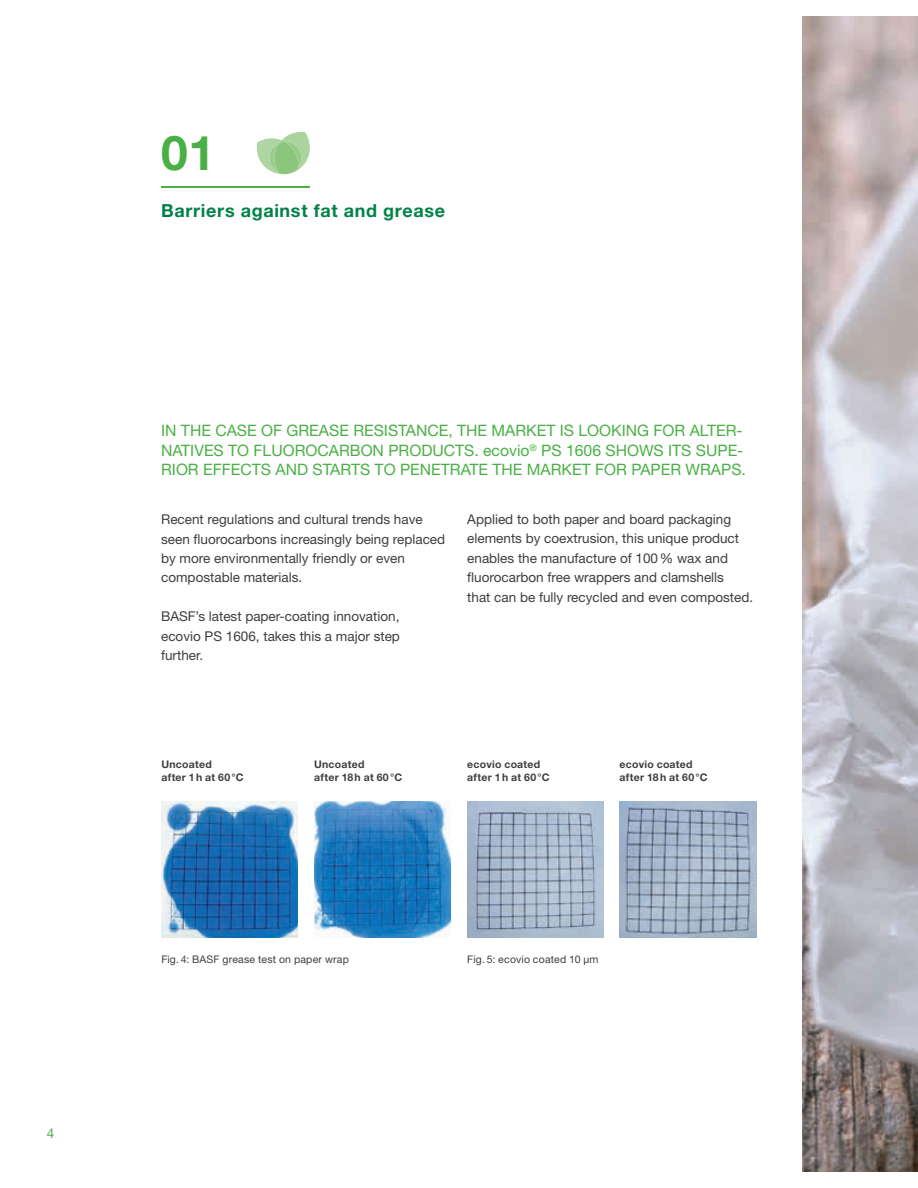
<style>
.page{position:relative;width:918px;height:1188px;background:#fff}
.page>*{position:absolute;margin:0;border:0;box-sizing:border-box;transform-origin:0 0}
.t1{font:700 48px "Helvetica Neue LT Std";color:#49b045}
.t2{font:700 18px "Helvetica Neue LT Std";letter-spacing:.035em;color:#008247}
.t3{font:15.75px/19.5px "Helvetica Neue LT Std";color:#49b045}
.t4{font:13.5px/19.5px "Helvetica Neue LT Std";color:#3e3e3f}
.t5{font:13.5px "Helvetica Neue LT Std";color:#49b045}
.t6{font:700 10.5px/13.5px "Helvetica Neue LT Std";letter-spacing:.025em;color:#3e3e3f}
.t7{font:10.5px "Helvetica Neue LT Std";letter-spacing:.02em;color:#3e3e3f}
</style>
<div class="page">
<img style="left:803px;top:16px;width:115px;height:1156px">
<hr style="left:161px;top:187px;width:149px;height:1px;background:#49b045">
<img style="left:161px;top:801px;width:137px;height:137px">
<img style="left:467px;top:801px;width:137px;height:137px">
<img style="left:314px;top:801px;width:137px;height:137px">
<img style="left:620px;top:801px;width:136px;height:137px">
<svg style="left:256px;top:132px;width:54px;height:42px"></svg>
<p class="t5" style="left:47px;top:1125px;width:9px">4</p>
<h1 class="t1" style="left:161px;top:123px;width:55px">01</h1>
<h2 class="t2" style="left:161px;top:200px;width:286px">Barriers against fat and grease</h2>
<p class="t3" style="left:161px;top:421px;width:586px">IN THE CASE OF GREASE RESISTANCE, THE MARKET IS LOOKING FOR ALTER-<br>NATIVES TO FLUOROCARBON PRODUCTS. ecovio<sup>®</sup> PS 1606 SHOWS ITS SUPE-<br>RIOR EFFECTS AND STARTS TO PENETRATE THE MARKET FOR PAPER WRAPS.</p>
<p class="t4" style="left:161px;top:509px;width:286px">Recent regulations and cultural trends have seen uorocarbons increasingly being replaced by more environmentally friendly or even compostable materials.</p>
<p class="t4" style="left:161px;top:607px;width:240px;text-align:justify">BASF’s latest paper-coating innovation, ecovio PS 1606, takes this a major step further.</p>
<p class="t4" style="left:467px;top:509px;width:265px">Applied to both paper and board packaging</p>
<p class="t4" style="left:467px;top:529px;width:273px">elements by coextrusion, this unique product</p>
<p class="t4" style="left:467px;top:548px;width:262px">enables the manufacture of 100 % wax and</p>
<p class="t4" style="left:474px;top:568px;width:251px">uorocarbon free wrappers and clamshells</p>
<p class="t4" style="left:467px;top:587px;width:287px">that can be fully recycled and even composted.</p>
<p class="t6" style="left:161px;top:757px;width:84px">Uncoated<br>after 1 h at 60 °C</p>
<p class="t6" style="left:314px;top:757px;width:90px">Uncoated<br>after 18 h at 60 °C</p>
<p class="t6" style="left:467px;top:757px;width:84px">ecovio coated after 1 h at 60 °C</p>
<p class="t6" style="left:620px;top:757px;width:90px">ecovio coated after 18 h at 60 °C</p>
<p class="t7" style="left:161px;top:953px;width:189px">Fig. 4: BASF grease test on paper wrap</p>
<p class="t7" style="left:467px;top:953px;width:133px">Fig. 5: ecovio coated 10 µm</p>
</div>
